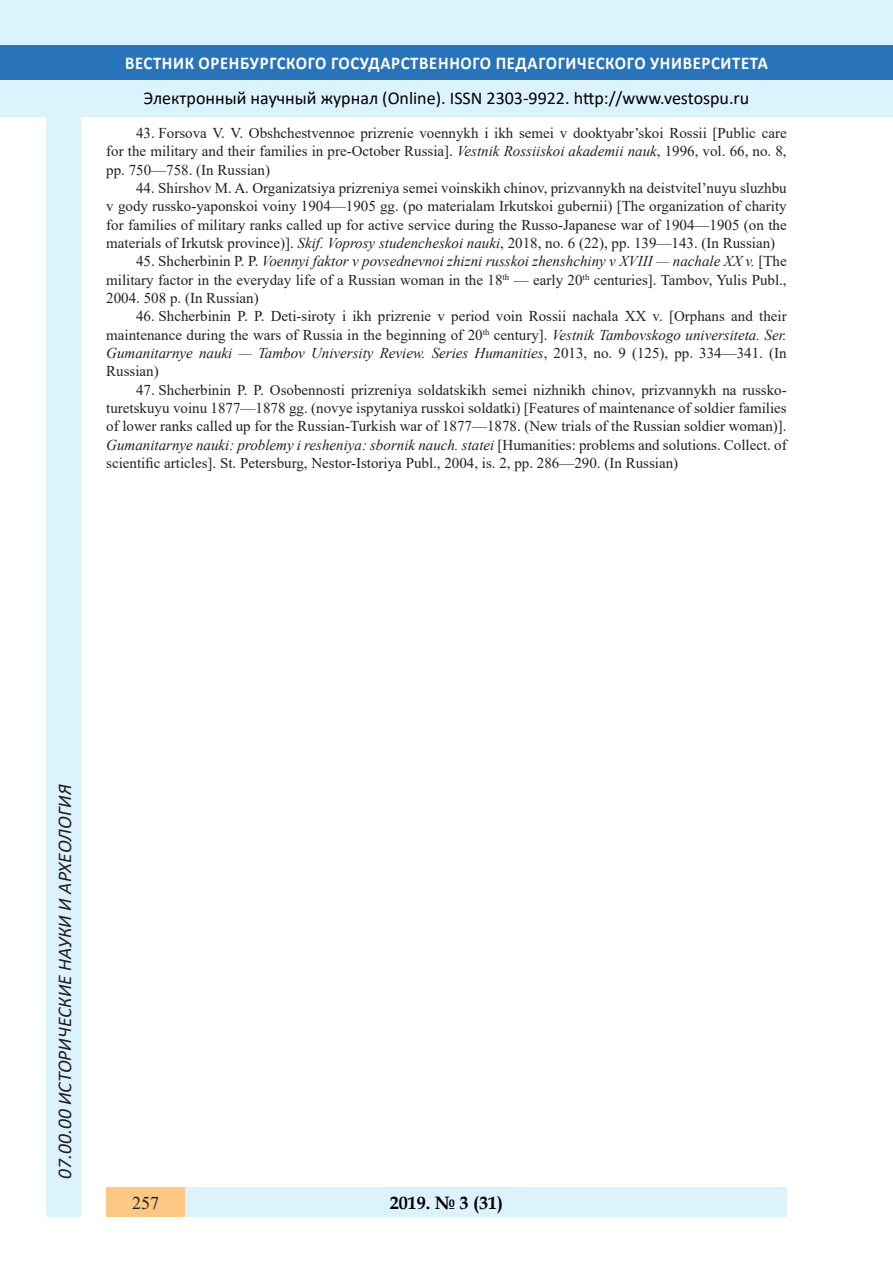
<style>
.page{position:relative;width:893px;height:1263px;background:#fff}
.page>*{position:absolute;margin:0;border:0;box-sizing:border-box;transform-origin:0 0}
.t1{font:italic 19.5px "Calibri";color:#231f20}
.t2{font:18px "Calibri";color:#000}
.t3{font:700 18px "Calibri";letter-spacing:.04em;color:#fff;scale:.93 1}
.t4{font:700 18px "Book Antiqua";color:#000}
.t5{font:18px "Times New Roman";color:#231f20}
.литература{font:15px/18.3px "Times New Roman";color:#231f20;text-align:justify}
.s1{font-style:italic}
</style>
<div class="page">
<div style="left:0;top:0;width:893px;height:116px;background:#dcf2fc"></div>
<div style="left:0;top:45px;width:893px;height:34px;background:#2873ba"></div>
<div style="left:47px;top:116px;width:34px;height:1101px;background:#dcf2fc"></div>
<div style="left:106px;top:1188px;width:681px;height:29px;background:#dcf2fc"></div>
<div style="left:106px;top:1188px;width:79px;height:29px;background:#fdc784"></div>
<p class="t3" style="left:125px;top:50px;width:693px">ВЕСТНИК ОРЕНБУРГСКОГО ГОСУДАРСТВЕННОГО ПЕДАГОГИЧЕСКОГО УНИВЕРСИТЕТА</p>
<p class="t2" style="left:144px;top:85px;width:607px">Электронный научный журнал (Online). ISSN 2303-9922. http://www.vestospu.ru</p>
<p class="t2" style="left:583px;top:85px;width:13px">t</p>
<p class="t2" style="left:583px;top:85px;width:13px">t</p>
<p class="литература" style="left:106px;top:123px;width:682px;text-indent:30px">43. Forsova V. V. Obshchestvennoe prizrenie voennykh i ikh semei v dooktyabr’skoi Rossii [Public care for the military and their families in pre-October Russia]. <span class="s1">Vestnik Rossiiskoi akademii nauk</span>, 1996, vol. 66, no. 8, pp. 750—758. (In Russian)</p>
<p class="литература" style="left:106px;top:178px;width:682px;text-indent:30px">44. Shirshov M. A. Organizatsiya prizreniya semei voinskikh chinov, prizvannykh na deistvitel’nuyu sluzhbu v gody russko-yaponskoi voiny 1904—1905 gg. (po materialam Irkutskoi gubernii) [The organization of charity for families of military ranks called up for active service during the Russo-Japanese war of 1904—1905 (on the materials of Irkutsk province)]. <span class="s1">Skif. Voprosy studencheskoi nauki</span>, 2018, no. 6 (22), pp. 139—143. (In Russian)</p>
<p class="литература" style="left:106px;top:252px;width:682px;text-indent:30px">45. Shcherbinin P. P. <span class="s1">Voennyi faktor v povsednevnoi zhizni russkoi zhenshchiny v XVIII — nachale XX v.</span> [The military factor in the everyday life of a Russian woman in the 18<sup>th</sup> — early 20<sup>th</sup> centuries]. Tambov, Yulis Publ., 2004. 508 p. (In Russian)</p>
<p class="литература" style="left:106px;top:307px;width:682px;text-indent:30px">46. Shcherbinin P. P. Deti-siroty i ikh prizrenie v period voin Rossii nachala XX v. [Orphans and their maintenance during the wars of Russia in the beginning of 20<sup>th</sup> century]. <span class="s1">Vestnik Tambovskogo universiteta. Ser.<br>Gumanitarnye nauki — Tambov University Review. Series Humanities</span>, 2013, no. 9 (125), pp. 334—341. (In Russian)</p>
<p class="литература" style="left:106px;top:380px;width:682px;text-indent:30px">47. Shcherbinin P. P. Osobennosti prizreniya soldatskikh semei nizhnikh chinov, prizvannykh na russko&shy;turetskuyu voinu 1877—1878 gg. (novye ispytaniya russkoi soldatki) [Features of maintenance of soldier families of lower ranks called up for the Russian-Turkish war of 1877—1878. (New trials of the Russian soldier woman)].<br><span class="s1">Gumanitarnye nauki: problemy i resheniya: sbornik nauch. statei</span> [Humanities: problems and solutions. Collect. of scientific articles]. St. Petersburg, Nestor-Istoriya Publ., 2004, is. 2, pp. 286—290. (In Russian)</p>
<h1 class="t1" style="left:51px;top:1179px;width:395px;rotate:-90deg">07.00.00 ИСТОРИЧЕСКИЕ НАУКИ И АРХЕОЛОГИЯ</h1>
<h1 class="t1" style="left:51px;top:1105px;width:206px;rotate:-90deg">БИОЛОГИЧЕСКИЕ НАУКИ</h1>
<h1 class="t1" style="left:51px;top:1169px;width:11px;rotate:-90deg">3</h1>
<p class="t4" style="left:390px;top:1190px;width:115px">2019. № 3 (31)</p>
<p class="t5" style="left:132px;top:1190px;width:28px">257</p>
<p class="t4" style="left:460px;top:1190px;width:39px">2 6</p>
<p class="t4" style="left:417px;top:1190px;width:10px">8</p>
<p class="t4" style="left:460px;top:1190px;width:39px">1 25</p>
</div>
